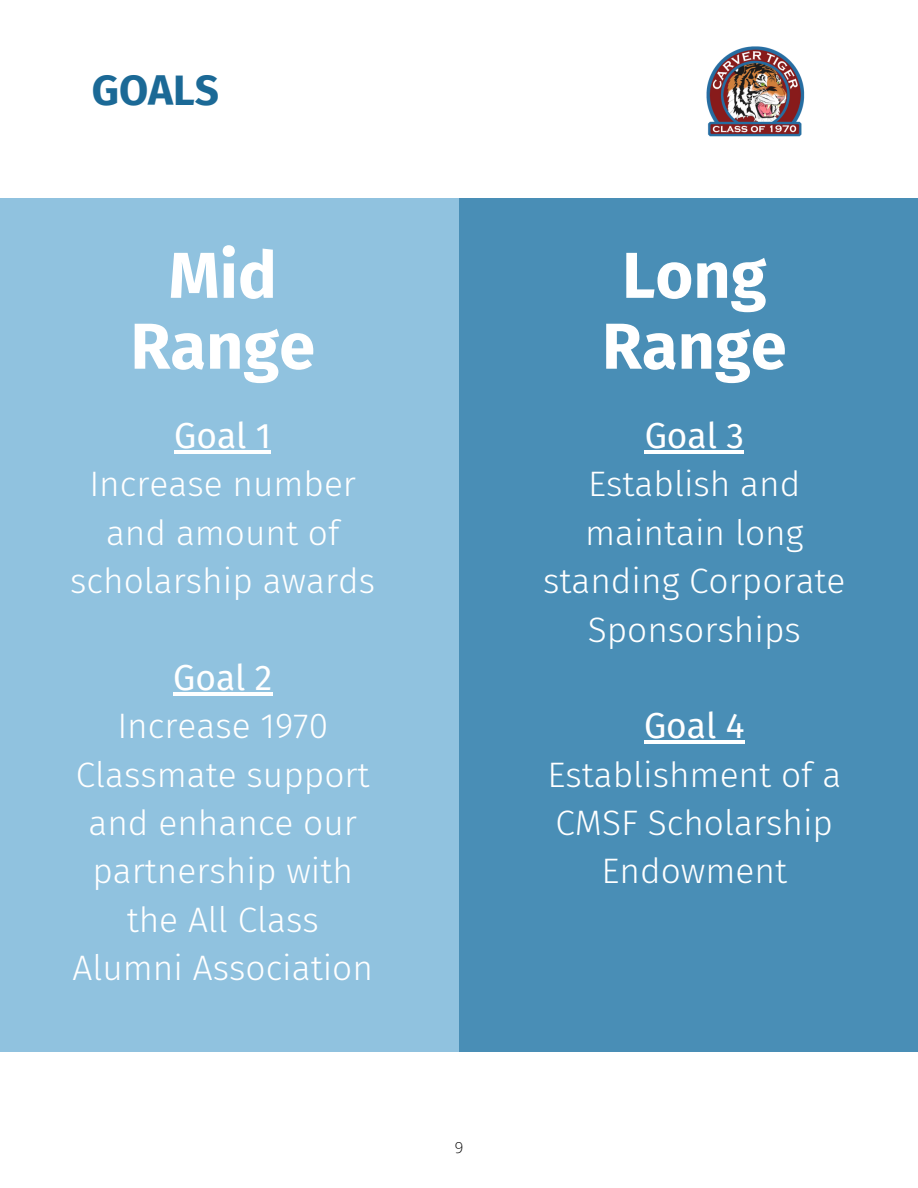
<style>
.page{position:relative;width:918px;height:1188px;background:#fff}
.page>*{position:absolute;margin:0;border:0;box-sizing:border-box;transform-origin:0 0}
.t1{font:700 64.95px "Fira Sans";color:#fff}
.t2{font:700 42.3px "Fira Sans";color:#1b6996}
.t3{font:300 35.25px/48.3px "Fira Sans";color:#fff;text-align:center}
.t4{font:35.25px "Fira Sans";color:#fff}
.t5{font:300 15px "Open Sans";color:#000}
</style>
<div class="page">
<div style="left:459px;top:198px;width:459px;height:854px;background:#498eb6"></div>
<div style="left:0;top:198px;width:459px;height:854px;background:#90c2df"></div>
<hr style="left:174px;top:450px;width:97px;height:4px;background:#fff">
<hr style="left:173px;top:692px;width:99px;height:4px;background:#fff">
<hr style="left:645px;top:450px;width:99px;height:4px;background:#fff">
<hr style="left:644px;top:741px;width:101px;height:3px;background:#fff">
<img style="left:706px;top:46px;width:99px;height:91px">
<p class="t2" style="left:92px;top:66px;width:129px">GOALS</p>
<p class="t1" style="left:169px;top:237px;width:110px">Mid</p>
<p class="t1" style="left:130px;top:308px;width:186px">Range</p>
<p class="t4" style="left:174px;top:415px;width:98px">Goal 1</p>
<p class="t3" style="left:70px;top:460px;width:307px">Increase number and amount of scholarship awards</p>
<p class="t4" style="left:173px;top:657px;width:101px">Goal 2</p>
<p class="t3" style="left:73px;top:702px;width:302px">Increase 1970<br>Classmate support and enhance our partnership with the All Class<br>Alumni Association</p>
<p class="t5" style="left:455px;top:1137px;width:10px">9</p>
<p class="t1" style="left:622px;top:237px;width:146px">Long</p>
<p class="t1" style="left:602px;top:308px;width:186px">Range</p>
<p class="t4" style="left:645px;top:415px;width:101px">Goal 3</p>
<p class="t3" style="left:543px;top:460px;width:304px">Establish and maintain long standing Corporate<br>Sponsorships</p>
<p class="t4" style="left:644px;top:705px;width:102px">Goal 4</p>
<p class="t3" style="left:547px;top:751px;width:295px">Establishment of a<br>CMSF Scholarship<br>Endowment</p>
</div>
